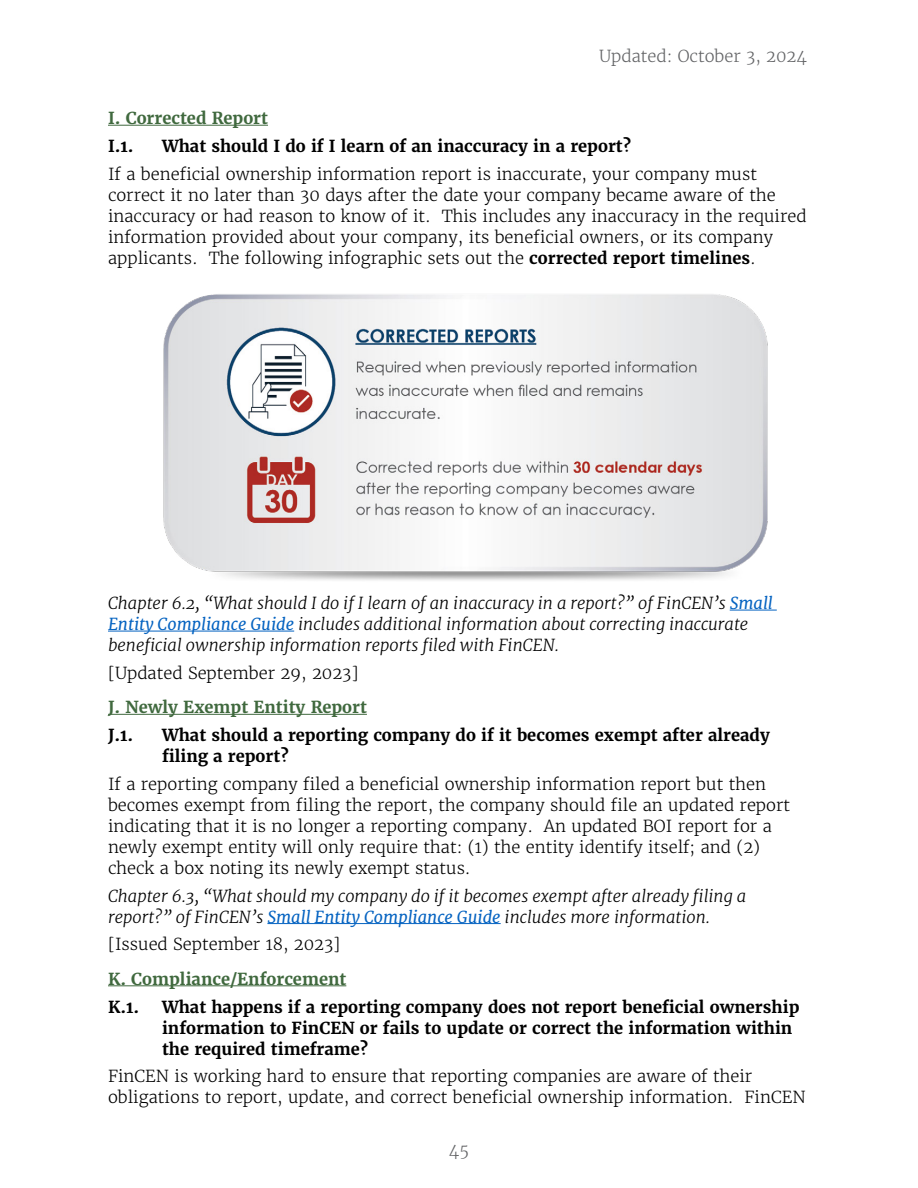
<style>
.page{position:relative;width:918px;height:1188px;background:#fff}
.page>*{position:absolute;margin:0;border:0;box-sizing:border-box;transform-origin:0 0}
.Answer{font:300 16.5px/21px "Merriweather";color:#000}
.Answer-2{font:italic 300 16.5px/21px "Merriweather";color:#000}
.Compliance_Enforcement_Questions{font:700 16.5px/21px "Merriweather";color:#000}
.Newly_Exempt_Entity_Report_Questions{font:700 16.5px/21px "Merriweather";color:#000}
.t1{font:700 16.5px "Merriweather";color:#40693e}
.Corrected_Report_Questions{font:700 16.5px "Merriweather";color:#000}
.Issued_Date{font:300 16.5px "Merriweather";color:#000}
.t2{font:300 16.5px "Merriweather";color:#636466}
.s1{font-weight:700}
.s2{font-weight:400;color:#0563c1}
</style>
<div class="page">
<hr style="left:108px;top:125px;width:160px;height:1px;background:#40693e">
<hr style="left:730px;top:610px;width:47px;height:1px;background:#0563c1">
<hr style="left:108px;top:631px;width:186px;height:1px;background:#0563c1">
<hr style="left:108px;top:714px;width:259px;height:1px;background:#40693e">
<hr style="left:267px;top:923px;width:234px;height:1px;background:#0563c1">
<hr style="left:108px;top:985px;width:238px;height:1px;background:#40693e">
<img style="left:163px;top:294px;width:605px;height:287px">
<p class="t2" style="left:599px;top:46px;width:209px">Updated: October 3, 2024</p>
<h2 class="t1" style="left:108px;top:108px;width:162px">I. Corrected Report</h2>
<p class="Corrected_Report_Questions" style="left:108px;top:135px;width:27px">I.1.</p>
<p class="Corrected_Report_Questions" style="left:162px;top:135px;width:471px">What should I do if I learn of an inaccuracy in a report?</p>
<p class="Answer" style="left:108px;top:163px;width:700px">If a beneficial ownership information report is inaccurate, your company must correct it no later than 30 days after the date your company became aware of the inaccuracy or had reason to know of it. This includes any inaccuracy in the required information provided about your company, its beneficial owners, or its company applicants. The following infographic sets out the <span class="s1">corrected report timelines</span>.</p>
<p class="Answer-2" style="left:108px;top:593px;width:666px">Chapter 6.2, “What should I do if I learn of an inaccuracy in a report?” of FinCEN’s <span class="s2">Small<br>Entity Compliance Guide</span> includes additional information about correcting inaccurate beneficial ownership information reports filed with FinCEN.</p>
<p class="Issued_Date" style="left:108px;top:663px;width:252px">[Updated September 29, 2023]</p>
<h2 class="t1" style="left:108px;top:697px;width:261px">J. Newly Exempt Entity Report</h2>
<p class="Newly_Exempt_Entity_Report_Questions" style="left:108px;top:725px;width:27px">J.1.</p>
<p class="Newly_Exempt_Entity_Report_Questions" style="left:162px;top:725px;width:609px">What should a reporting company do if it becomes exempt after already filing a report?</p>
<p class="Answer" style="left:108px;top:773px;width:684px">If a reporting company filed a beneficial ownership information report but then becomes exempt from filing the report, the company should file an updated report indicating that it is no longer a reporting company. An updated BOI report for a newly exempt entity will only require that: (1) the entity identify itself; and (2) check a box noting its newly exempt status.</p>
<p class="Answer-2" style="left:108px;top:885px;width:640px">Chapter 6.3, “What should my company do if it becomes exempt after already filing a report?” of FinCEN’s <span class="s2">Small Entity Compliance Guide</span> includes more information.</p>
<p class="Issued_Date" style="left:108px;top:934px;width:234px">[Issued September 18, 2023]</p>
<h2 class="t1" style="left:108px;top:968px;width:240px">K. Compliance/Enforcement</h2>
<p class="Compliance_Enforcement_Questions" style="left:108px;top:996px;width:33px">K.1.</p>
<p class="Compliance_Enforcement_Questions" style="left:162px;top:996px;width:639px">What happens if a reporting company does not report beneficial ownership information to FinCEN or fails to update or correct the information within the required timeframe?</p>
<p class="Answer" style="left:108px;top:1066px;width:699px">FinCEN is working hard to ensure that reporting companies are aware of their obligations to report, update, and correct beneficial ownership information. FinCEN</p>
<p class="t2" style="left:449px;top:1139px;width:21px">45</p>
</div>
